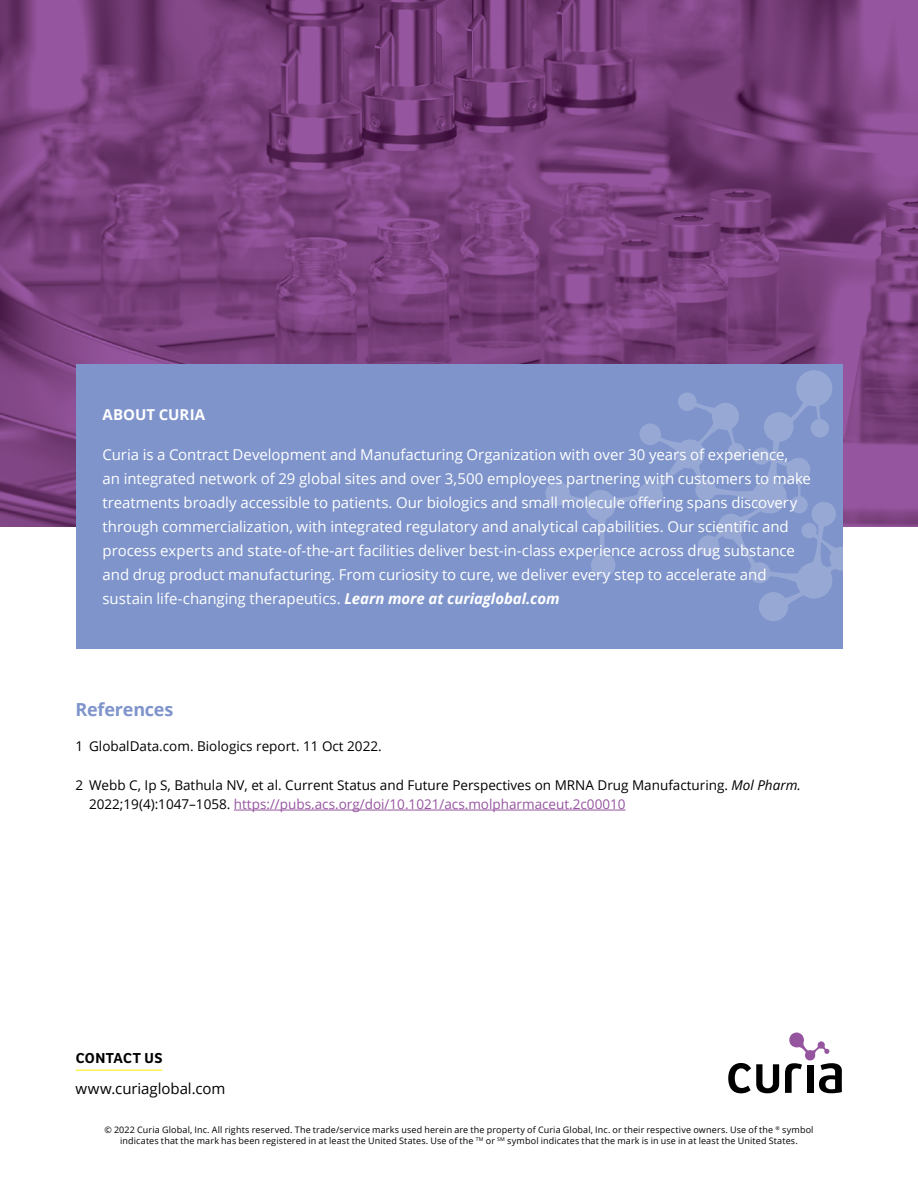
<style>
.page{position:relative;width:918px;height:1188px;background:#fff}
.page>*{position:absolute;margin:0;border:0;box-sizing:border-box;transform-origin:0 0}
.t1{font:700 18px "Open Sans";letter-spacing:-.01em;color:#7e94cb}
.t2{font:15px/24px "Open Sans";letter-spacing:-.005em;color:#fff}
.t3{font:15px "Open Sans";letter-spacing:-.005em;color:#000}
.t4{font:700 15px "Open Sans";color:#fff}
.t5{font:600 15px "Bree";letter-spacing:.03em;color:#000}
.t6{font:13.5px/19.2px "Open Sans";color:#000}
.t7{font:9px/10.8px "Open Sans";letter-spacing:.015em;color:#000;text-align:center}
.s1{font-weight:700;font-style:italic}
.s2{font-style:italic}
.s3{color:#95559f}
</style>
<div class="page">
<img style="left:0;top:0;width:918px;height:526px">
<hr style="left:234px;top:810px;width:392px;height:1px;background:#95559f">
<hr style="left:76px;top:1070px;width:86px;height:1px;background:#fff257">
<svg style="left:728px;top:1063px;width:51px;height:30px"></svg>
<svg style="left:785px;top:1033px;width:57px;height:60px"></svg>
<div style="left:76px;top:364px;width:766px;height:284px;background:#7e94cb"></div>
<svg style="left:545px;top:370px;width:308px;height:251px"></svg>
<p class="t4" style="left:103px;top:404px;width:104px">ABOUT CURIA</p>
<p class="t2" style="left:103px;top:442px;width:710px">Curia is a Contract Development and Manufacturing Organization with over 30 years of experience,<br>an integrated network of 29 global sites and over 3,500 employees partnering with customers to make treatments broadly accessible to patients. Our biologics and small molecule offering spans discovery through commercialization, with integrated regulatory and analytical capabilities. Our scientific and process experts and state-of-the-art facilities deliver best-in-class experience across drug substance and drug product manufacturing. From curiosity to cure, we deliver every step to accelerate and sustain life-changing therapeutics. <span class="s1">Learn more at curiaglobal.com</span></p>
<p class="t1" style="left:76px;top:697px;width:99px">References</p>
<p class="t6" style="left:76px;top:737px;width:308px">1 GlobalData.com. Biologics report. 11 Oct 2022.</p>
<p class="t6" style="left:89px;top:775px;width:713px;text-indent:-14px">2 Webb C, Ip S, Bathula NV, et al. Current Status and Future Perspectives on MRNA Drug Manufacturing. <span class="s2">Mol Pharm.<br></span>2022;19(4):1047–1058. <span class="s3">https://pubs.acs.org/doi/10.1021/acs.molpharmaceut.2c00010</span></p>
<p class="t5" style="left:76px;top:1046px;width:88px">CONTACT US</p>
<p class="t3" style="left:76px;top:1078px;width:151px">www.curiaglobal.com</p>
<p class="t7" style="left:104px;top:1124px;width:711px">© 2022 Curia Global, Inc. All rights reserved. The trade/service marks used herein are the property of Curia Global, Inc. or their respective owners. Use of the <sup>®</sup> symbol indicates that the mark has been registered in at least the United States. Use of the <sup>TM</sup> or <sup>SM</sup> symbol indicates that the mark is in use in at least the United States.</p>
</div>
